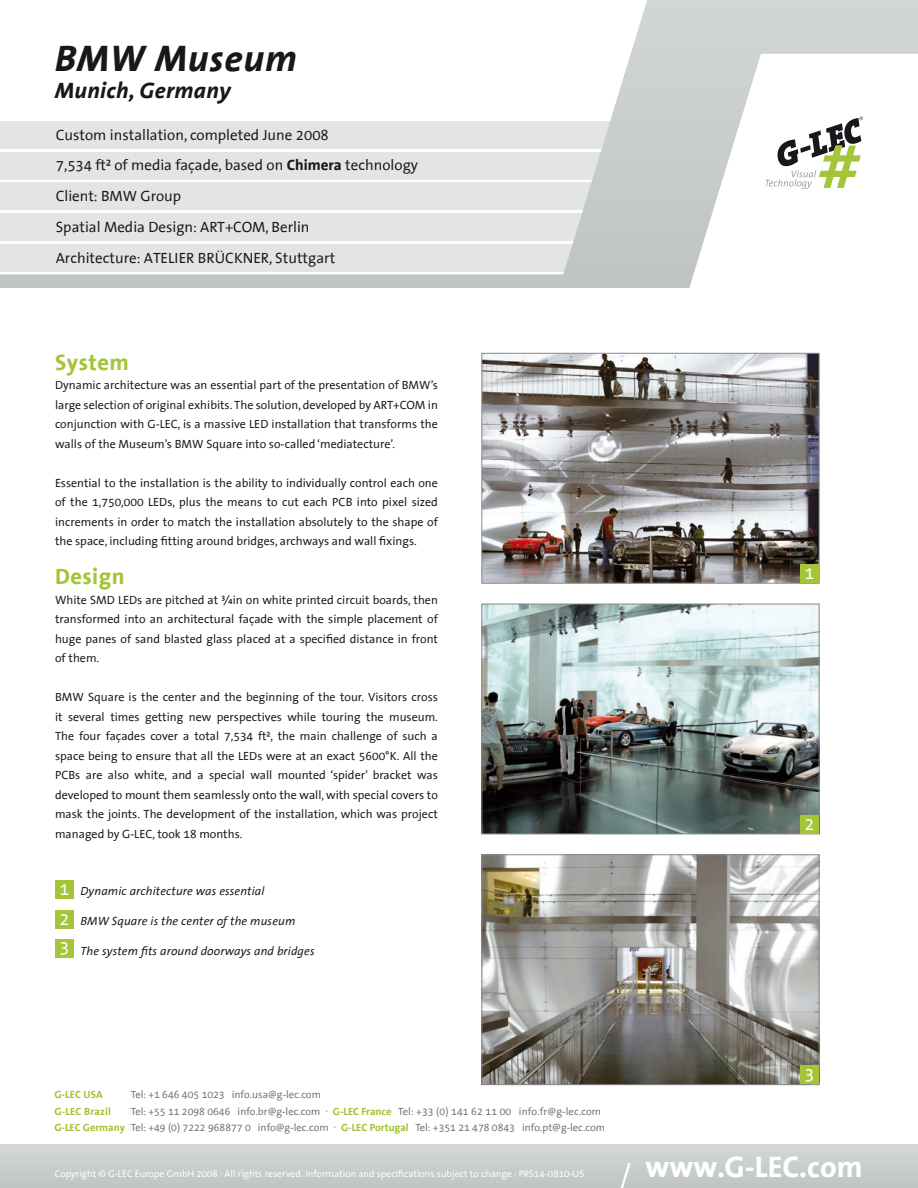
<style>
.page{position:relative;width:918px;height:1188px;background:#fff}
.page>*{position:absolute;margin:0;border:0;box-sizing:border-box;transform-origin:0 0}
.t1{font:italic 700 37.5px "The Sans Office";letter-spacing:.02em;color:#1a171c}
.t2{font:700 30px "The Sans Office";color:#fff}
.t3{font:italic 700 22.5px "The Sans Office";letter-spacing:.015em;color:#1a171c}
.t4{font:700 22.5px "The Sans Office";letter-spacing:.02em;color:#a4c537}
.t5{font:18px "The Sans Office";color:#fff}
.t6{font:15px/30.8px "The Sans Office";color:#1a171c}
.t7{font:12px/19.5px "The Sans Office";color:#1a171c;text-align:justify}
.t8{font:italic 12px "The Sans Office";letter-spacing:.01em;color:#1a171c}
.t9{font:10.5px/16.5px "The Sans Office";color:#707173}
.t10{font:700 10.5px "The Sans Office";letter-spacing:.02em;color:#a4c537}
.t11{font:9.75px "The Sans Office";color:#fff}
.s1{font-weight:700}
.s2{font-size:13.5px;color:#a4c537}
.s3{font-weight:700;color:#a4c537}
</style>
<div class="page">
<div style="left:55px;top:910px;width:19px;height:18px;background:#a4c537"></div>
<div style="left:55px;top:880px;width:19px;height:19px;background:#a4c537"></div>
<div style="left:55px;top:939px;width:19px;height:19px;background:#a4c537"></div>
<svg style="left:481px;top:353px;width:339px;height:231px;background:#969291"></svg>
<div style="left:800px;top:564px;width:19px;height:19px;background:#a4c537"></div>
<img style="left:483px;top:606px;width:334px;height:226px">
<div style="left:481px;top:604px;width:338px;height:230px;border:1px solid #87888a"></div>
<div style="left:800px;top:815px;width:19px;height:19px;background:#a4c537"></div>
<img style="left:483px;top:856px;width:334px;height:227px">
<div style="left:481px;top:854px;width:338px;height:231px;border:1px solid #87888a"></div>
<div style="left:800px;top:1065px;width:19px;height:19px;background:#a4c537"></div>
<svg style="left:0;top:0;width:918px;height:288px"></svg>
<div style="left:0;top:1145px;width:918px;height:43px;background:#c9cecc"></div>
<svg style="left:765px;top:116px;width:98px;height:73px"></svg>
<svg style="left:621px;top:1163px;width:10px;height:25px"></svg>
<h1 class="t1" style="left:55px;top:39px;width:243px">BMW Museum</h1>
<h3 class="t3" style="left:55px;top:79px;width:178px">Munich, Germany</h3>
<p class="t6" style="left:56px;top:120px;width:364px">Custom installation, completed June 2008<br>7,534 ft² of media façade, based on <span class="s1">Chimera</span> technology Client: BMW Group<br>Spatial Media Design: ART+COM, Berlin<br>Architecture: ATELIER BRÜCKNER, Stuttgart</p>
<h3 class="t4" style="left:55px;top:350px;width:75px">System</h3>
<p class="t7" style="left:55px;top:376px;width:384px">Dynamic architecture was an essential part of the presentation of BMW’s large selection of original exhibits. The solution, developed by ART+COM in conjunction with G-LEC, is a massive LED installation that transforms the walls of the Museum’s BMW Square into so-called ‘mediatecture’.</p>
<p class="t7" style="left:55px;top:473px;width:384px">Essential to the installation is the ability to individually control each one of the 1,750,000 LEDs, plus the means to cut each PCB into pixel sized increments in order to match the installation absolutely to the shape of the space, including fitting around bridges, archways and wall fixings.</p>
<h3 class="t4" style="left:55px;top:565px;width:71px">Design</h3>
<p class="t7" style="left:55px;top:590px;width:384px">White SMD LEDs are pitched at ¾in on white printed circuit boards, then transformed into an architectural façade with the simple placement of huge panes of sand blasted glass placed at a specified distance in front of them.</p>
<p class="t7" style="left:55px;top:688px;width:384px">BMW Square is the center and the beginning of the tour. Visitors cross it several times getting new perspectives while touring the museum.<br>The four façades cover a total 7,534 ft², the main challenge of such a space being to ensure that all the LEDs were at an exact 5600°K. All the PCBs are also white, and a special wall mounted ‘spider’ bracket was developed to mount them seamlessly onto the wall, with special covers to mask the joints. The development of the installation, which was project managed by G-LEC, took 18 months.</p>
<h3 class="t5" style="left:60px;top:880px;width:11px">1</h3>
<h3 class="t5" style="left:60px;top:909px;width:11px">2</h3>
<h3 class="t5" style="left:60px;top:938px;width:11px">3</h3>
<p class="t8" style="left:80px;top:884px;width:186px">Dynamic architecture was essential</p>
<p class="t8" style="left:80px;top:914px;width:216px">BMW Square is the center of the museum</p>
<p class="t8" style="left:80px;top:944px;width:236px">The system fits around doorways and bridges</p>
<h3 class="t5" style="left:804px;top:564px;width:11px">1</h3>
<h3 class="t5" style="left:804px;top:814px;width:11px">2</h3>
<p class="t10" style="left:54px;top:1089px;width:50px">G-LEC USA</p>
<p class="t9" style="left:131px;top:1087px;width:191px">Tel: +1 646 405 1023 info.usa@g-lec.com</p>
<p class="t10" style="left:54px;top:1105px;width:58px">G-LEC Brazil</p>
<p class="t9" style="left:54px;top:1103px;width:552px;text-indent:77px">Tel: +55 11 2098 0646 info.br@g-lec.com <span class="s2">·</span> <span class="s3">G-LEC France</span> Tel: +33 (0) 141 62 11 00 info.fr@g-lec.com<br><span class="s3">G-LEC Germany</span> Tel: +49 (0) 7222 968877 0 info@g-lec.com <span class="s2">·</span> <span class="s3">G-LEC Portugal</span> Tel: +351 21 478 0843 info.pt@g-lec.com</p>
<p class="t11" style="left:55px;top:1169px;width:531px">Copyright © G-LEC Europe GmbH 2008 · All rights reserved. Information and specifications subject to change · PRS14-0810-US</p>
<h3 class="t5" style="left:804px;top:1065px;width:11px">3</h3>
<h2 class="t2" style="left:646px;top:1151px;width:219px">www.G-LEC.com</h2>
</div>
